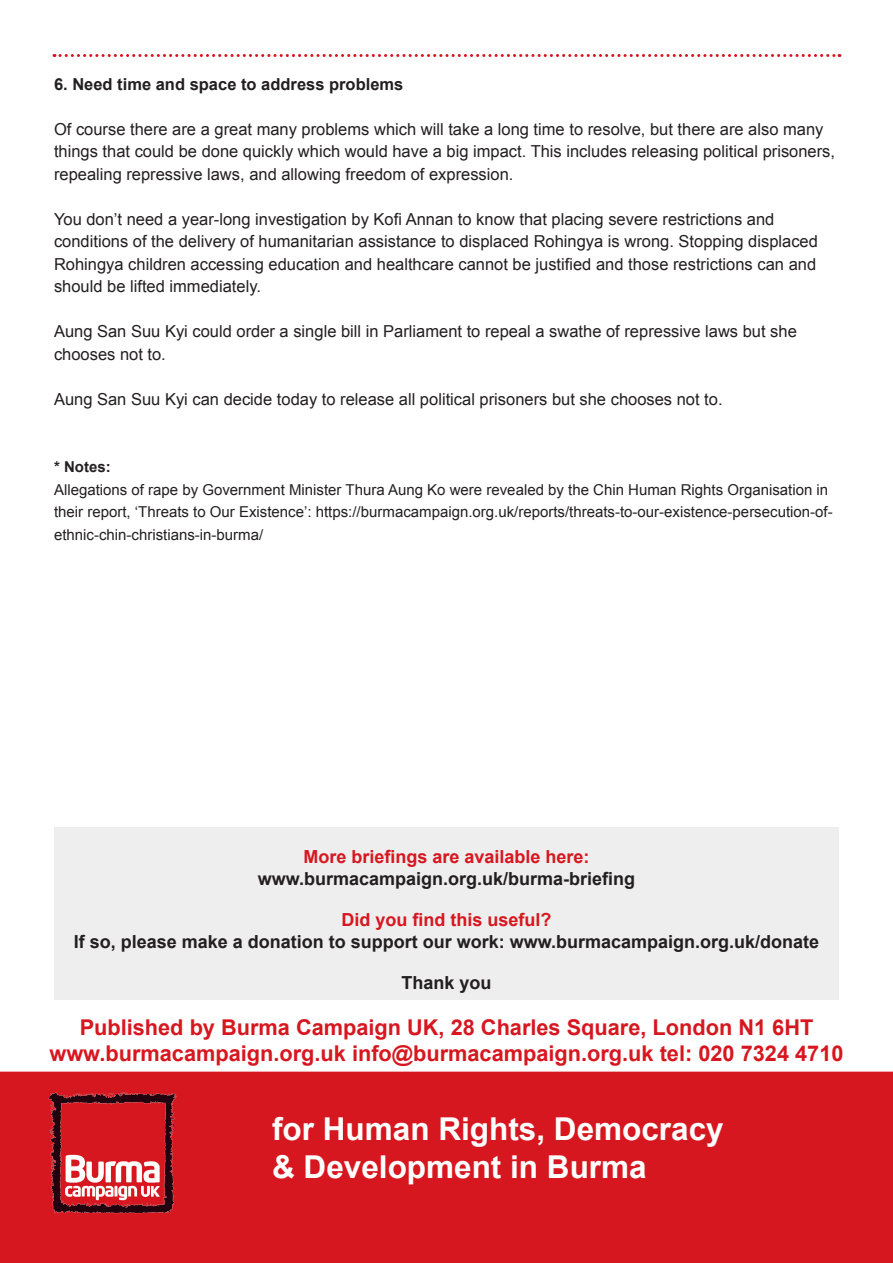
<style>
.page{position:relative;width:893px;height:1263px;background:#fff}
.page>*{position:absolute;margin:0;border:0;box-sizing:border-box;transform-origin:0 0}
.t1{font:700 31.5px/37.8px "Arial";color:#fff}
.t2{font:700 21.75px/26.1px "Arial";color:#d7171f;text-align:center}
.t3{font:700 18px "Arial";color:#231f20}
.t4{font:700 18px "Arial";color:#d7171f}
.t5{font:16.5px/22.5px "Arial";color:#231f20}
.t6{font:700 16.5px "Arial";color:#231f20}
.t7{font:15px/22.5px "Arial";color:#231f20}
.t8{font:700 15px "Arial";color:#231f20}
</style>
<div class="page">
<div style="left:0;top:1071px;width:893px;height:192px;background:#d7171f;border:2px solid #d7171f"></div>
<svg style="left:54px;top:54px;width:786px;height:3px"></svg>
<img style="left:48px;top:1092px;width:129px;height:122px">
<div style="left:54px;top:827px;width:785px;height:173px;background:#eeeeef"></div>
<p class="t6" style="left:54px;top:73px;width:351px">6. Need time and space to address problems</p>
<p class="t5" style="left:54px;top:118px;width:783px">Of course there are a great many problems which will take a long time to resolve, but there are also many things that could be done quickly which would have a big impact. This includes releasing political prisoners, repealing repressive laws, and allowing freedom of expression.</p>
<p class="t5" style="left:54px;top:208px;width:765px">You don’t need a year-long investigation by Kofi Annan to know that placing severe restrictions and conditions of the delivery of humanitarian assistance to displaced Rohingya is wrong. Stopping displaced Rohingya children accessing education and healthcare cannot be justified and those restrictions can and should be lifted immediately.</p>
<p class="t5" style="left:54px;top:320px;width:744px">Aung San Suu Kyi could order a single bill in Parliament to repeal a swathe of repressive laws but she chooses not to.</p>
<p class="t5" style="left:54px;top:388px;width:670px">Aung San Suu Kyi can decide today to release all political prisoners but she chooses not to.</p>
<p class="t8" style="left:54px;top:457px;width:58px">* Notes:</p>
<p class="t7" style="left:54px;top:478px;width:780px">Allegations of rape by Government Minister Thura Aung Ko were revealed by the Chin Human Rights Organisation in their report, ‘Threats to Our Existence’: https://burmacampaign.org.uk/reports/threats-to-our-existence-persecution-of&shy;ethnic-chin-christians-in-burma/</p>
<p class="t4" style="left:303px;top:844px;width:288px">More briefings are available here:</p>
<p class="t3" style="left:258px;top:867px;width:379px">www.burmacampaign.org.uk/burma-briefing</p>
<p class="t4" style="left:341px;top:907px;width:212px">Did you find this useful?</p>
<p class="t3" style="left:74px;top:930px;width:747px">If so, please make a donation to support our work: www.burmacampaign.org.uk/donate</p>
<p class="t3" style="left:401px;top:970px;width:92px">Thank you</p>
<h2 class="t2" style="left:49px;top:1015px;width:795px">Published by Burma Campaign UK, 28 Charles Square, London N1 6HT www.burmacampaign.org.uk info@burmacampaign.org.uk tel: 020 7324 4710</h2>
<h1 class="t1" style="left:272px;top:1111px;width:453px">for Human Rights, Democracy &amp; Development in Burma</h1>
</div>
